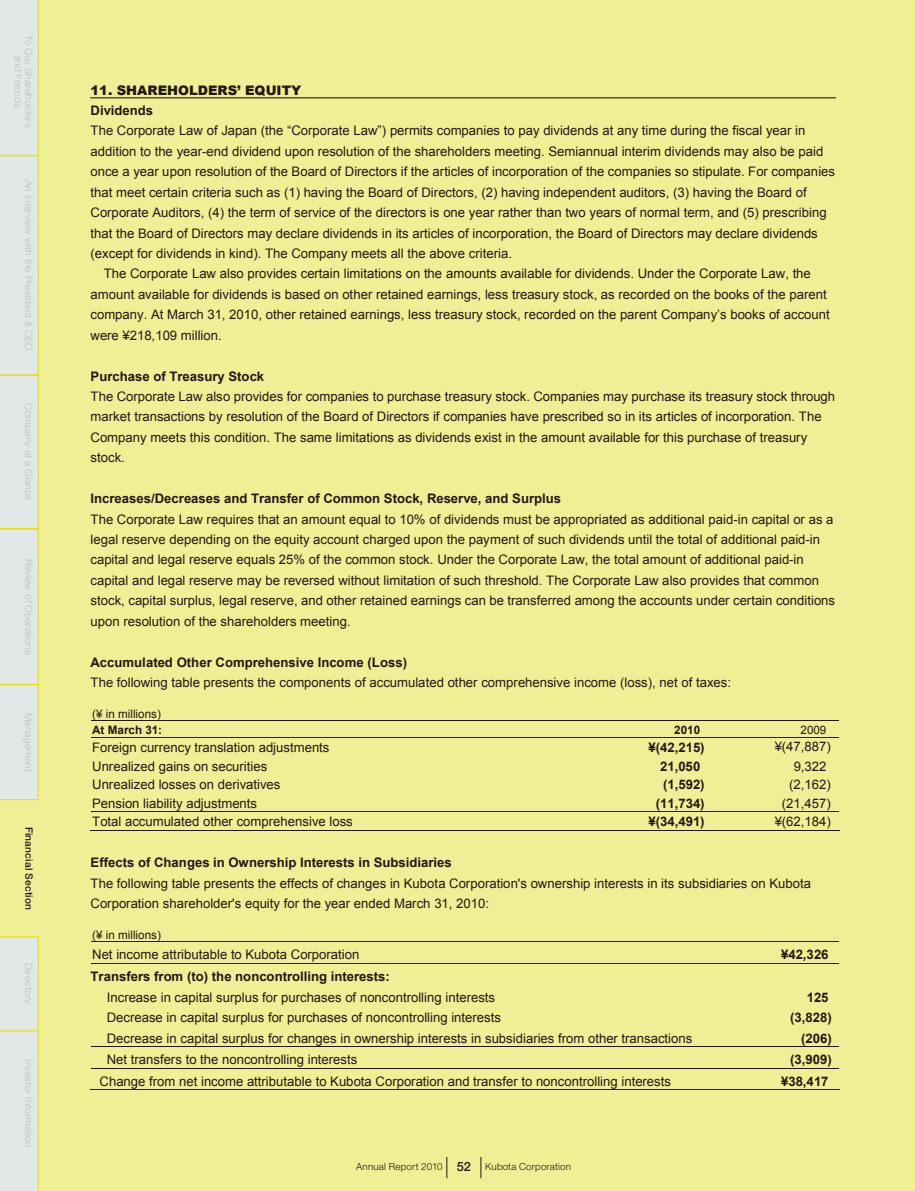
<style>
.page{position:relative;width:915px;height:1191px;background:#fff}
.page>*{position:absolute;margin:0;border:0;box-sizing:border-box;transform-origin:0 0}
.t1{font:13.2px/20.4px "Arial";color:#221915}
.t2{font:700 13.2px "Arial";color:#221915}
.t3{font:900 13.2px "Arial";letter-spacing:-.005em;color:#221915}
.t4{font:11.7px "Arial";color:#221915}
.t5{font:700 11.7px "Arial";color:#221915}
.t6{font:300 10.2px/10.5px "Helvetica Neue";letter-spacing:.02em;color:#bebfbf;text-align:center}
.t7{font:500 10.2px "Helvetica Neue";letter-spacing:.02em;color:#211815}
.t8{font:300 9.75px "Helvetica Neue";letter-spacing:.02em;color:#211815}
.s1{font-weight:500;font-size:12.75px}
</style>
<div class="page">
<div style="left:0;top:0;width:914px;height:1191px;background:#efef96"></div>
<svg style="left:446px;top:1157px;width:1px;height:21px"></svg>
<svg style="left:480px;top:1157px;width:1px;height:21px"></svg>
<div style="left:0;top:936px;width:39px;height:255px;background:#e4e7e7"></div>
<div style="left:0;top:0;width:39px;height:800px;background:#e4e7e7"></div>
<hr style="left:92px;top:720px;width:746px;height:1px;background:#221915">
<hr style="left:92px;top:736px;width:746px;height:1px;background:#221915">
<hr style="left:92px;top:811px;width:746px;height:1px;background:#221915">
<hr style="left:91px;top:830px;width:485px;height:1px;background:#221915">
<hr style="left:575px;top:830px;width:133px;height:1px;background:#221915">
<hr style="left:706px;top:830px;width:133px;height:1px;background:#221915">
<hr style="left:92px;top:941px;width:583px;height:1px;background:#221915">
<hr style="left:675px;top:941px;width:163px;height:1px;background:#221915">
<hr style="left:92px;top:962px;width:746px;height:1px;background:#221915">
<hr style="left:92px;top:1046px;width:746px;height:1px;background:#221915">
<hr style="left:92px;top:1067px;width:746px;height:1px;background:#221915">
<hr style="left:91px;top:1089px;width:666px;height:1px;background:#221915">
<hr style="left:756px;top:1089px;width:83px;height:1px;background:#221915">
<hr style="left:90px;top:97px;width:745px;height:1px;background:#221915">
<p class="t6" style="left:34px;top:35px;width:94px;rotate:90deg">To Our Shareholders and Friends</p>
<p class="t6" style="left:34px;top:180px;width:173px;rotate:90deg">An Interview with the President &amp; CEO</p>
<p class="t6" style="left:34px;top:403px;width:99px;rotate:90deg">Company at a Glance</p>
<p class="t6" style="left:34px;top:559px;width:97px;rotate:90deg">Review of Operations</p>
<p class="t6" style="left:34px;top:712px;width:61px;rotate:90deg">Management</p>
<p class="t7" style="left:35px;top:826px;width:85px;rotate:90deg">Financial Section</p>
<p class="t6" style="left:34px;top:963px;width:42px;rotate:90deg">Directory</p>
<p class="t6" style="left:34px;top:1059px;width:90px;rotate:90deg">Investor Information</p>
<p class="t3" style="left:91px;top:80px;width:212px">11. SHAREHOLDERS’ EQUITY</p>
<p class="t2" style="left:91px;top:102px;width:64px">Dividends</p>
<p class="t1" style="left:91px;top:121px;width:716px">The Corporate Law of Japan (the “Corporate Law”) permits companies to pay dividends at any time during the fiscal year in</p>
<p class="t1" style="left:91px;top:141px;width:734px">addition to the year-end dividend upon resolution of the shareholders meeting. Semiannual interim dividends may also be paid</p>
<p class="t1" style="left:91px;top:161px;width:745px">once a year upon resolution of the Board of Directors if the articles of incorporation of the companies so stipulate. For companies</p>
<p class="t1" style="left:91px;top:182px;width:717px">that meet certain criteria such as (1) having the Board of Directors, (2) having independent auditors, (3) having the Board of</p>
<p class="t1" style="left:91px;top:202px;width:737px">Corporate Auditors, (4) the term of service of the directors is one year rather than two years of normal term, and (5) prescribing</p>
<p class="t1" style="left:91px;top:223px;width:728px">that the Board of Directors may declare dividends in its articles of incorporation, the Board of Directors may declare dividends</p>
<p class="t1" style="left:91px;top:243px;width:423px">(except for dividends in kind). The Company meets all the above criteria.</p>
<p class="t1" style="left:104px;top:264px;width:708px">The Corporate Law also provides certain limitations on the amounts available for dividends. Under the Corporate Law, the</p>
<p class="t1" style="left:91px;top:284px;width:737px">amount available for dividends is based on other retained earnings, less treasury stock, as recorded on the books of the parent</p>
<p class="t1" style="left:91px;top:304px;width:740px">company. At March 31, 2010, other retained earnings, less treasury stock, recorded on the parent Company’s books of account</p>
<p class="t1" style="left:91px;top:325px;width:133px">were ¥218,109 million.</p>
<p class="t2" style="left:91px;top:367px;width:175px">Purchase of Treasury Stock</p>
<p class="t1" style="left:91px;top:386px;width:746px">The Corporate Law also provides for companies to purchase treasury stock. Companies may purchase its treasury stock through market transactions by resolution of the Board of Directors if companies have prescribed so in its articles of incorporation. The Company meets this condition. The same limitations as dividends exist in the amount available for this purchase of treasury stock.</p>
<p class="t2" style="left:91px;top:490px;width:472px">Increases/Decreases and Transfer of Common Stock, Reserve, and Surplus</p>
<p class="t1" style="left:91px;top:509px;width:745px">The Corporate Law requires that an amount equal to 10% of dividends must be appropriated as additional paid-in capital or as a legal reserve depending on the equity account charged upon the payment of such dividends until the total of additional paid-in capital and legal reserve equals 25% of the common stock. Under the Corporate Law, the total amount of additional paid-in capital and legal reserve may be reversed without limitation of such threshold. The Corporate Law also provides that common stock, capital surplus, legal reserve, and other retained earnings can be transferred among the accounts under certain conditions upon resolution of the shareholders meeting.</p>
<p class="t2" style="left:91px;top:653px;width:318px">Accumulated Other Comprehensive Income (Loss)</p>
<p class="t1" style="left:91px;top:672px;width:641px">The following table presents the components of accumulated other comprehensive income (loss), net of taxes:</p>
<p class="t4" style="left:92px;top:706px;width:70px">(¥ in millions)</p>
<p class="t5" style="left:92px;top:722px;width:71px">At March 31:</p>
<p class="t5" style="left:674px;top:722px;width:27px">2010</p>
<p class="t4" style="left:800px;top:722px;width:27px">2009</p>
<p class="t1" style="left:92px;top:737px;width:239px">Foreign currency translation adjustments</p>
<p class="t2" style="left:648px;top:738px;width:58px">¥(42,215)</p>
<p class="t1" style="left:774px;top:737px;width:58px">¥(47,887)</p>
<p class="t1" style="left:92px;top:756px;width:176px">Unrealized gains on securities</p>
<p class="t2" style="left:660px;top:757px;width:42px">21,050</p>
<p class="t1" style="left:793px;top:756px;width:34px">9,322</p>
<p class="t1" style="left:92px;top:774px;width:190px">Unrealized losses on derivatives</p>
<p class="t2" style="left:663px;top:775px;width:43px">(1,592)</p>
<p class="t1" style="left:789px;top:774px;width:43px">(2,162)</p>
<p class="t1" style="left:92px;top:793px;width:166px">Pension liability adjustments</p>
<p class="t2" style="left:655px;top:794px;width:50px">(11,734)</p>
<p class="t1" style="left:781px;top:793px;width:50px">(21,457)</p>
<p class="t1" style="left:92px;top:811px;width:262px">Total accumulated other comprehensive loss</p>
<p class="t2" style="left:648px;top:813px;width:58px">¥(34,491)</p>
<p class="t1" style="left:774px;top:811px;width:58px">¥(62,184)</p>
<p class="t2" style="left:91px;top:854px;width:362px">Effects of Changes in Ownership Interests in Subsidiaries</p>
<p class="t1" style="left:91px;top:873px;width:721px">The following table presents the effects of changes in Kubota Corporation's ownership interests in its subsidiaries on Kubota<br>Corporation shareholder's equity for the year ended March 31, 2010:</p>
<p class="t4" style="left:92px;top:927px;width:70px">(¥ in millions)</p>
<p class="t1" style="left:92px;top:944px;width:269px">Net income attributable to Kubota Corporation</p>
<p class="t2" style="left:780px;top:946px;width:49px">¥42,326</p>
<p class="t2" style="left:91px;top:967px;width:301px">Transfers from (to) the noncontrolling interests:</p>
<p class="t1" style="left:107px;top:986px;width:390px">Increase in capital surplus for purchases of noncontrolling interests</p>
<p class="t2" style="left:806px;top:988px;width:23px">125</p>
<p class="t1" style="left:107px;top:1007px;width:395px">Decrease in capital surplus for purchases of noncontrolling interests</p>
<p class="t2" style="left:790px;top:1009px;width:43px">(3,828)</p>
<p class="t1" style="left:107px;top:1028px;width:587px">Decrease in capital surplus for changes in ownership interests in subsidiaries from other transactions</p>
<p class="t2" style="left:801px;top:1029px;width:32px">(206)</p>
<p class="t1" style="left:107px;top:1049px;width:252px">Net transfers to the noncontrolling interests</p>
<p class="t2" style="left:790px;top:1051px;width:43px">(3,909)</p>
<p class="t1" style="left:99px;top:1071px;width:573px">Change from net income attributable to Kubota Corporation and transfer to noncontrolling interests</p>
<p class="t2" style="left:780px;top:1072px;width:49px">¥38,417</p>
<p class="t8" style="left:356px;top:1160px;width:216px">Annual Report 2010 <span class="s1">52</span> Kubota Corporation</p>
</div>
